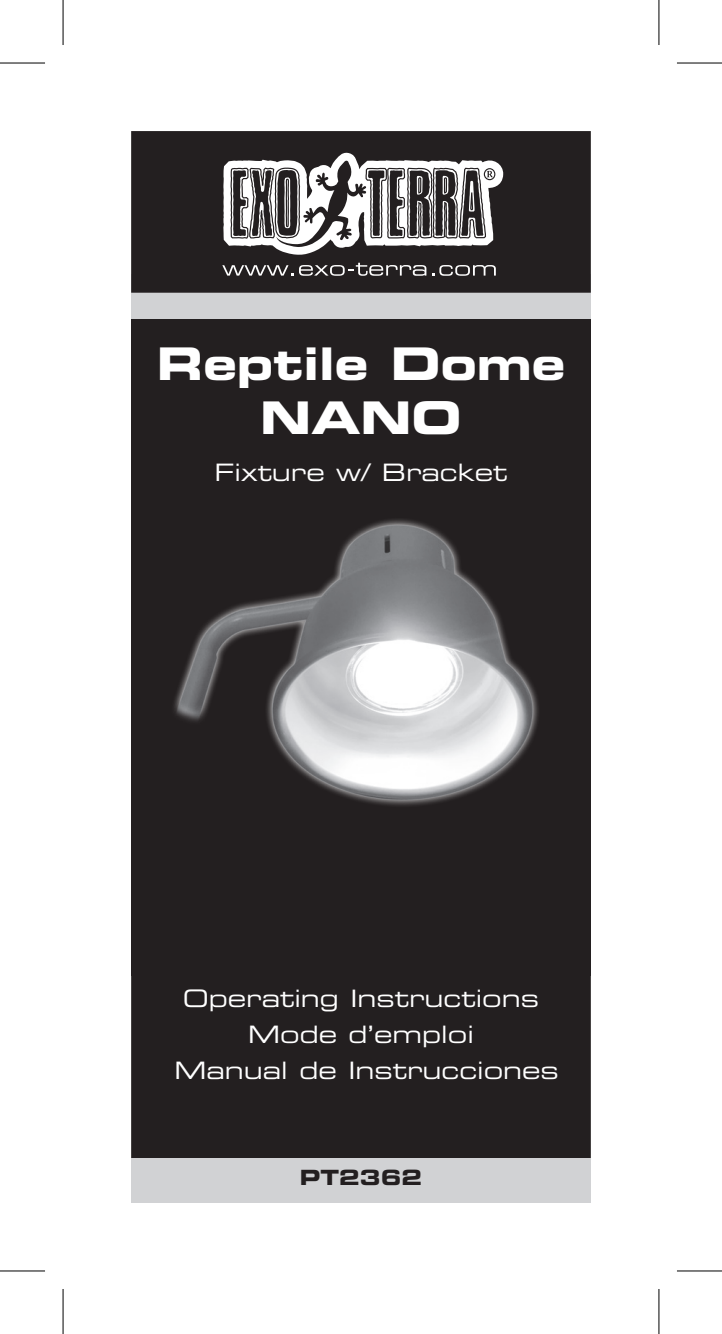
<style>
.page{position:relative;width:722px;height:1334px;background:#fff}
.page>*{position:absolute;margin:0;border:0;box-sizing:border-box;transform-origin:0 0}
.t1{font:45px/54px "Eurostile LT Std Bold Ex 2";color:#fff;text-align:center}
.t2{font:24px/36px "Eurostile LT Std Ex 2";color:#fff;text-align:center}
.t3{font:21px "Eurostile LT Std Bold Ex 2";color:#231f20}
</style>
<div class="page">
<div style="left:131px;top:305px;width:459px;height:671px;background:#231f20"></div>
<div style="left:131px;top:274px;width:459px;height:44px;background:#d1d2d4"></div>
<div style="left:133px;top:133px;width:456px;height:158px;background:#231f20"></div>
<div style="left:131px;top:131px;width:459px;height:162px;border:3px solid #231f20"></div>
<div style="left:133px;top:942px;width:456px;height:259px;background:#231f20"></div>
<div style="left:131px;top:940px;width:459px;height:263px;border:3px solid #231f20"></div>
<svg style="left:223px;top:153px;width:280px;height:102px"></svg>
<svg style="left:222px;top:263px;width:273px;height:13px"></svg>
<div style="left:131px;top:1158px;width:459px;height:45px;background:#d1d2d4"></div>
<img style="left:174px;top:519px;width:365px;height:287px">
<svg style="left:659px;top:0;width:1px;height:45px"></svg>
<svg style="left:659px;top:1289px;width:1px;height:45px"></svg>
<hr style="left:0;top:62px;width:45px;height:2px;background:#000">
<hr style="left:676px;top:62px;width:45px;height:2px;background:#000">
<hr style="left:0;top:1270px;width:45px;height:1px;background:#000">
<hr style="left:676px;top:1270px;width:45px;height:1px;background:#000">
<hr style="left:62px;top:0;width:2px;height:45px;background:#000">
<hr style="left:62px;top:1289px;width:2px;height:45px;background:#000">
<hr style="left:658px;top:0;width:1px;height:45px;background:#000">
<hr style="left:658px;top:1289px;width:1px;height:45px;background:#000">
<h1 class="t1" style="left:157px;top:336px;width:410px">Reptile Dome<br>NANO</h1>
<p class="t2" style="left:214px;top:454px;width:294px">Fixture w/ Bracket</p>
<p class="t2" style="left:174px;top:979px;width:386px">Operating Instructions<br>Mode d’emploi<br>Manual de Instrucciones</p>
<p class="t3" style="left:299px;top:1162px;width:124px">PT2362</p>
</div>
